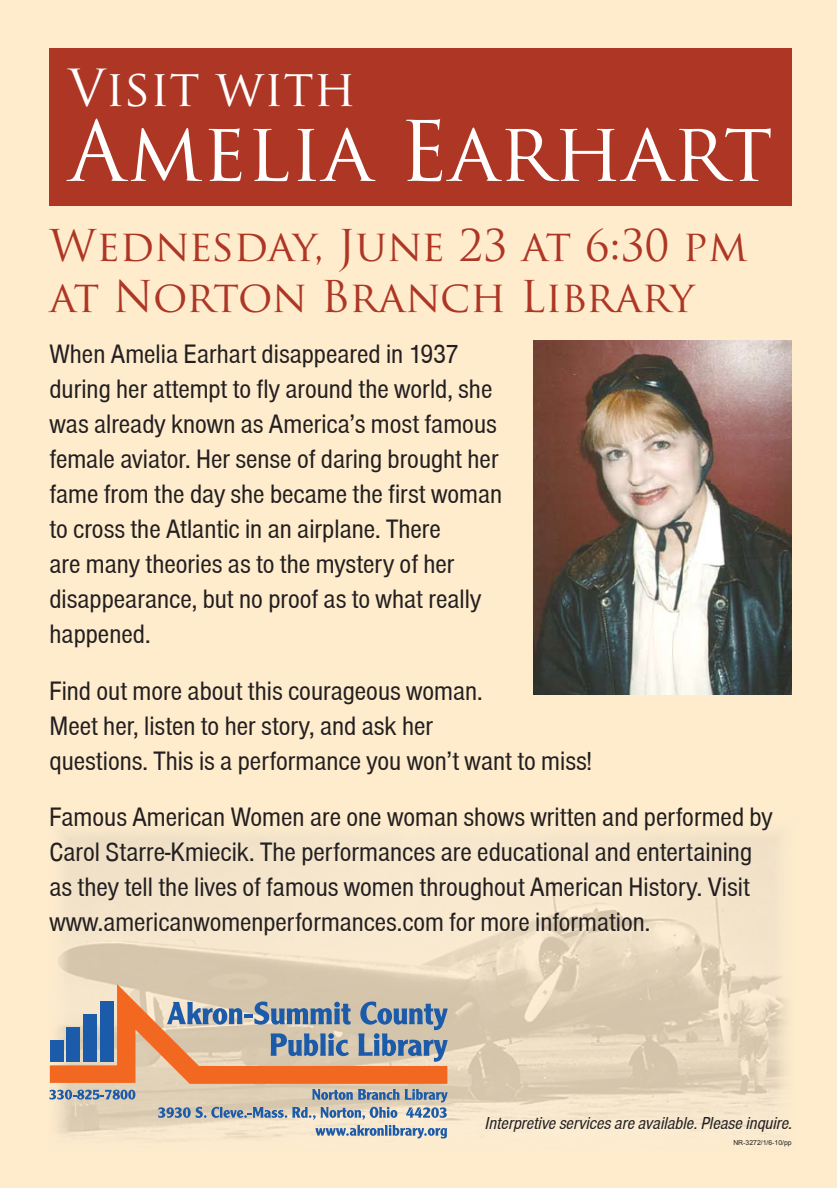
<style>
.page{position:relative;width:837px;height:1188px;background:#feeccd}
.page>*{position:absolute;margin:0;border:0;box-sizing:border-box;transform-origin:0 0}
.t1{font:81.15px "Trajan Pro";color:#fff}
.t2{font:49.8px "Trajan Pro";color:#fff}
.t3{font:42.75px/51.2px "Trajan Pro";letter-spacing:-.01em;color:#ae3625}
.t4{font:condensed 27.45px/35.1px "Nimbus San T";color:#231f20;scale:1.05 1}
.t5{font:condensed 27.3px "Nimbus San T";color:#231f20;scale:1.05 1}
.t6{font:italic condensed 17.85px "Nimbus San T";color:#231f20;scale:1.05 1}
.t7{font:6.9px "Arial";color:#231f20}
</style>
<div class="page">
<div style="left:49px;top:49px;width:743px;height:157px;background:#ae3625"></div>
<img style="left:58px;top:833px;width:729px;height:308px">
<img style="left:534px;top:341px;width:258px;height:353px">
<svg style="left:49px;top:984px;width:399px;height:155px"></svg>
<p class="t2" style="left:69px;top:56px;width:289px">Visit with</p>
<p class="t1" style="left:69px;top:100px;width:706px">Amelia Earhart</p>
<p class="t3" style="left:49px;top:220px;width:699px">Wednesday, June 23 at 6:30 pm at Norton Branch Library</p>
<p class="t4" style="left:49px;top:337px;width:433px">When Amelia Earhart disappeared in 1937 during her attempt to fly around the world, she was already known as America’s most famous female aviator. Her sense of daring brought her fame from the day she became the first woman to cross the Atlantic in an airplane. There<br>are many theories as to the mystery of her disappearance, but no proof as to what really happened.</p>
<p class="t4" style="left:49px;top:674px;width:518px">Find out more about this courageous woman.<br>Meet her, listen to her story, and ask her<br>questions. This is a performance you won’t want to miss!</p>
<p class="t4" style="left:49px;top:800px;width:690px">Famous American Women are one woman shows written and performed by<br>Carol Starre‑Kmiecik. The performances are educational and entertaining as they tell the lives of famous women throughout American History. Visit</p>
<p class="t5" style="left:49px;top:908px;width:574px">www.americanwomenperformances.com for more information.</p>
<p class="t6" style="left:485px;top:1114px;width:298px">Interpretiveservicesareavailable.Pleaseinquire.</p>
<p class="t7" style="left:733px;top:1138px;width:60px">NR-3272/1/6-10/pp</p>
</div>
